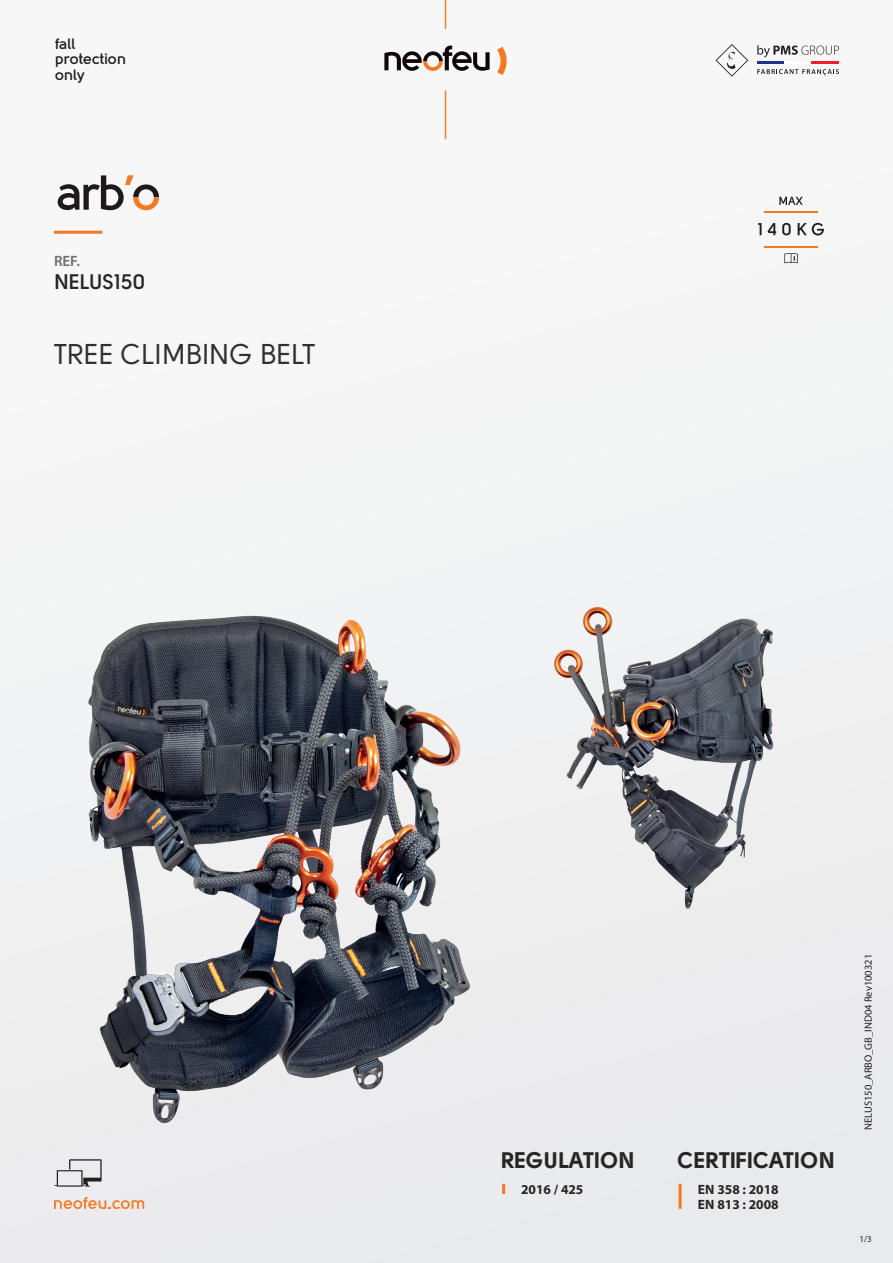
<style>
.page{position:relative;width:893px;height:1263px;background:#f4f5f5}
.page>*{position:absolute;margin:0;border:0;box-sizing:border-box;transform-origin:0 0}
.t1{font:28.5px "Solomon";color:#312f30}
.t2{font:900 22.5px "Solomon";color:#282526}
.t3{font:700 21px "Solomon";color:#282526}
.t4{font:700 15px/15.6px "Solomon";color:#231f20}
.t5{font:600 15px "Myriad Pro";color:#6c6d70}
.t6{font:700 13.5px/15px "Myriad Pro";color:#282526}
.t7{font:10.5px "Myriad Pro";color:#231f20}
.t8{font:9px "Myriad Pro";color:#231f20}
</style>
<div class="page">
<img style="left:88px;top:615px;width:382px;height:509px">
<svg style="left:54px;top:1159px;width:48px;height:27px"></svg>
<svg style="left:54px;top:1197px;width:90px;height:12px"></svg>
<svg style="left:502px;top:1184px;width:3px;height:10px"></svg>
<hr style="left:679px;top:1184px;width:3px;height:25px;background:#f47921">
<img style="left:554px;top:607px;width:220px;height:302px">
<hr style="left:54px;top:231px;width:48px;height:3px;background:#f47921">
<svg style="left:779px;top:197px;width:24px;height:8px"></svg>
<hr style="left:764px;top:211px;width:54px;height:1px;background:#f47921">
<hr style="left:764px;top:246px;width:54px;height:1px;background:#f47921">
<svg style="left:758px;top:223px;width:18px;height:12px"></svg>
<svg style="left:782px;top:223px;width:9px;height:12px"></svg>
<svg style="left:798px;top:223px;width:26px;height:12px"></svg>
<svg style="left:784px;top:253px;width:14px;height:10px"></svg>
<svg style="left:497px;top:47px;width:10px;height:28px"></svg>
<svg style="left:384px;top:46px;width:106px;height:25px"></svg>
<svg style="left:445px;top:0;width:1px;height:29px"></svg>
<hr style="left:445px;top:90px;width:1px;height:49px;background:#f58220">
<svg style="left:716px;top:44px;width:32px;height:33px"></svg>
<svg style="left:757px;top:45px;width:82px;height:12px"></svg>
<svg style="left:757px;top:69px;width:82px;height:6px"></svg>
<hr style="left:757px;top:61px;width:27px;height:3px;background:#203289">
<hr style="left:784px;top:61px;width:28px;height:3px;background:#fff">
<hr style="left:812px;top:61px;width:27px;height:3px;background:#ee1f2d">
<svg style="left:57px;top:175px;width:102px;height:35px"></svg>
<h3 class="t4" style="left:55px;top:36px;width:73px">fall protection only</h3>
<h3 class="t5" style="left:54px;top:252px;width:28px">REF.</h3>
<h3 class="t3" style="left:54px;top:269px;width:93px">NELUS150</h3>
<h1 class="t1" style="left:54px;top:339px;width:263px">TREE CLIMBING BELT</h1>
<h2 class="t2" style="left:501px;top:1147px;width:136px">REGULATION</h2>
<p class="t6" style="left:521px;top:1181px;width:64px">2016 / 425</p>
<h2 class="t2" style="left:677px;top:1147px;width:160px">CERTIFICATION</h2>
<p class="t6" style="left:698px;top:1181px;width:83px">EN 358 : 2018<br>EN 813 : 2008</p>
<p class="t7" style="left:862px;top:1130px;width:177px;rotate:-90deg">NELUS150_ARBO_GB_IND04 Rev100321</p>
<p class="t8" style="left:859px;top:1233px;width:14px">1/3</p>
</div>
